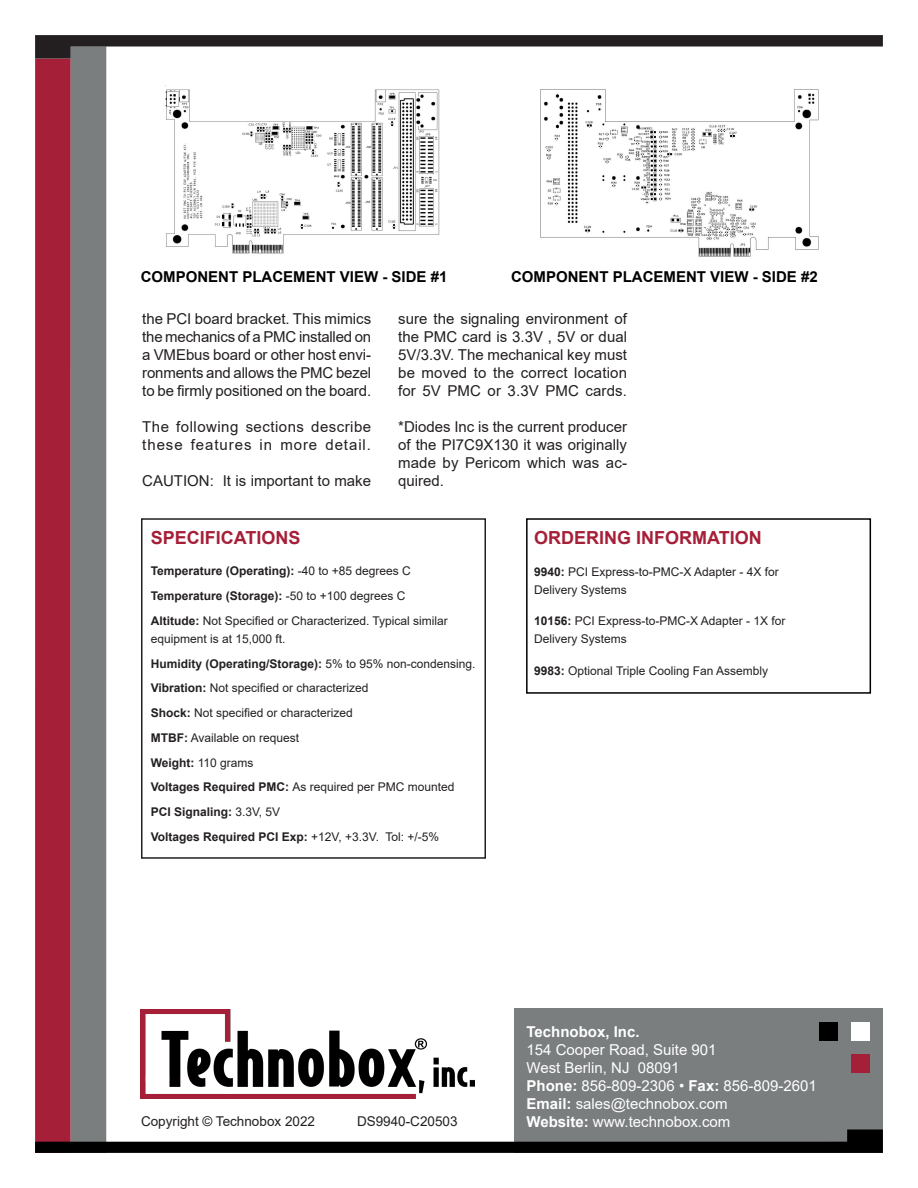
<style>
.page{position:relative;width:918px;height:1188px;background:#fff}
.page>*{position:absolute;margin:0;border:0;box-sizing:border-box;transform-origin:0 0}
.Body{font:700 18px "Arial";color:#a61f38}
.Datasheet_Body{font:15px/18px "Arial";letter-spacing:.01em;color:#231f20;text-align:justify}
.t1{font:15px/18px "Arial";color:#fff}
.Body-2{font:700 15px "Arial";color:#000}
.Datasheet_Body-2{font:15px/18px "Arial";letter-spacing:.03em;color:#231f20}
.t2{font:700 15px "Arial";color:#fff}
.t3{font:13.5px "Arial";color:#231f20}
.Datasheet_Body-3{font:12px/18px "Arial";color:#231f20}
.HTML_Body{font:12px/18px "Arial";color:#231f20}
.HTML_Body-2{font:700 12px "Arial";color:#231f20}
.Datasheet_Body-4{font:700 12px "Arial";color:#231f20}
.s1{font-weight:400}
.s2{font-weight:700}
</style>
<div class="page">
<div style="left:35px;top:59px;width:36px;height:1094px;background:#a61f38"></div>
<div style="left:71px;top:46px;width:35px;height:1107px;background:#7a7e7f"></div>
<div style="left:514px;top:1009px;width:369px;height:144px;background:#7a7e7f"></div>
<div style="left:851px;top:1022px;width:18px;height:18px;background:#fff"></div>
<div style="left:851px;top:1054px;width:18px;height:18px;background:#a61f38"></div>
<div style="left:819px;top:1022px;width:19px;height:18px;background:#000"></div>
<svg style="left:35px;top:1129px;width:848px;height:24px"></svg>
<img style="left:141px;top:1009px;width:333px;height:89px">
<svg style="left:35px;top:35px;width:848px;height:24px"></svg>
<div style="left:526px;top:518px;width:345px;height:176px;border:2px solid #000"></div>
<div style="left:141px;top:518px;width:345px;height:341px;border:2px solid #231f20"></div>
<img style="left:165px;top:85px;width:275px;height:169px">
<img style="left:540px;top:89px;width:279px;height:167px">
<p class="Body-2" style="left:141px;top:267px;width:308px">COMPONENT PLACEMENT VIEW - SIDE #1</p>
<p class="Body-2" style="left:511px;top:267px;width:308px">COMPONENT PLACEMENT VIEW - SIDE #2</p>
<p class="Datasheet_Body" style="left:142px;top:310px;width:230px">the PCI board bracket. This mimics the mechanics of a PMC installed on a VMEbus board or other host envi&shy;ronments and allows the PMC bezel to be firmly positioned on the board.</p>
<p class="Datasheet_Body-2" style="left:142px;top:418px;width:230px">The following sections describe these features in more detail.</p>
<p class="Datasheet_Body" style="left:142px;top:472px;width:230px">CAUTION: It is important to make</p>
<p class="Datasheet_Body" style="left:398px;top:310px;width:230px">sure the signaling environment of the PMC card is 3.3V , 5V or dual 5V/3.3V. The mechanical key must be moved to the correct location for 5V PMC or 3.3V PMC cards.</p>
<p class="Datasheet_Body" style="left:398px;top:418px;width:230px">*Diodes Inc is the current producer of the PI7C9X130 it was originally made by Pericom which was ac&shy;quired.</p>
<p class="Body" style="left:151px;top:525px;width:151px">SPECIFICATIONS</p>
<p class="HTML_Body-2" style="left:151px;top:563px;width:262px">Temperature (Operating): <span class="s1">-40 to +85 degrees C</span></p>
<p class="HTML_Body-2" style="left:151px;top:587px;width:256px">Temperature (Storage): <span class="s1">-50 to +100 degrees C</span></p>
<p class="HTML_Body" style="left:151px;top:612px;width:299px"><span class="s2">Altitude:</span> Not Specified or Characterized. Typical similar equipment is at 15,000 ft.</p>
<p class="HTML_Body-2" style="left:151px;top:655px;width:326px">Humidity (Operating/Storage): <span class="s1">5% to 95% non-condensing.</span></p>
<p class="HTML_Body" style="left:151px;top:679px;width:219px"><span class="s2">Vibration:</span> Not specified or characterized</p>
<p class="HTML_Body" style="left:151px;top:704px;width:204px"><span class="s2">Shock:</span> Not specified or characterized</p>
<p class="HTML_Body" style="left:151px;top:729px;width:150px"><span class="s2">MTBF:</span> Available on request</p>
<p class="HTML_Body" style="left:151px;top:753px;width:104px"><span class="s2">Weight:</span> 110 grams</p>
<p class="Datasheet_Body-3" style="left:151px;top:778px;width:305px"><span class="s2">Voltages Required PMC:</span> As required per PMC mounted</p>
<p class="Datasheet_Body-4" style="left:151px;top:803px;width:131px">PCI Signaling: <span class="s1">3.3V, 5V</span></p>
<p class="Datasheet_Body-4" style="left:151px;top:828px;width:290px">Voltages Required PCI Exp: <span class="s1">+12V, +3.3V. Tol: +/-5%</span></p>
<p class="Body" style="left:534px;top:525px;width:229px">ORDERING INFORMATION</p>
<p class="Datasheet_Body-3" style="left:534px;top:562px;width:246px"><span class="s2">9940:</span> PCI Express-to-PMC-X Adapter - 4X for<br>Delivery Systems</p>
<p class="Datasheet_Body-3" style="left:534px;top:612px;width:253px"><span class="s2">10156:</span> PCI Express-to-PMC-X Adapter - 1X for<br>Delivery Systems</p>
<p class="Datasheet_Body-3" style="left:534px;top:661px;width:236px"><span class="s2">9983:</span> Optional Triple Cooling Fan Assembly</p>
<p class="t3" style="left:141px;top:1112px;width:176px">Copyright © Technobox 2022</p>
<p class="t3" style="left:357px;top:1112px;width:102px">DS9940-C20503</p>
<p class="t2" style="left:526px;top:1021px;width:115px">Technobox, Inc.</p>
<p class="t1" style="left:526px;top:1041px;width:192px">154 Cooper Road, Suite 901</p>
<p class="t1" style="left:526px;top:1059px;width:155px">West Berlin, NJ 08091</p>
<p class="t1" style="left:526px;top:1077px;width:292px"><span class="s2">Phone:</span> 856-809-2306 • <span class="s2">Fax:</span> 856-809-2601<br><span class="s2">Email:</span> sales@technobox.com</p>
<p class="t1" style="left:526px;top:1113px;width:205px"><span class="s2">Website:</span> www.technobox.com</p>
</div>
